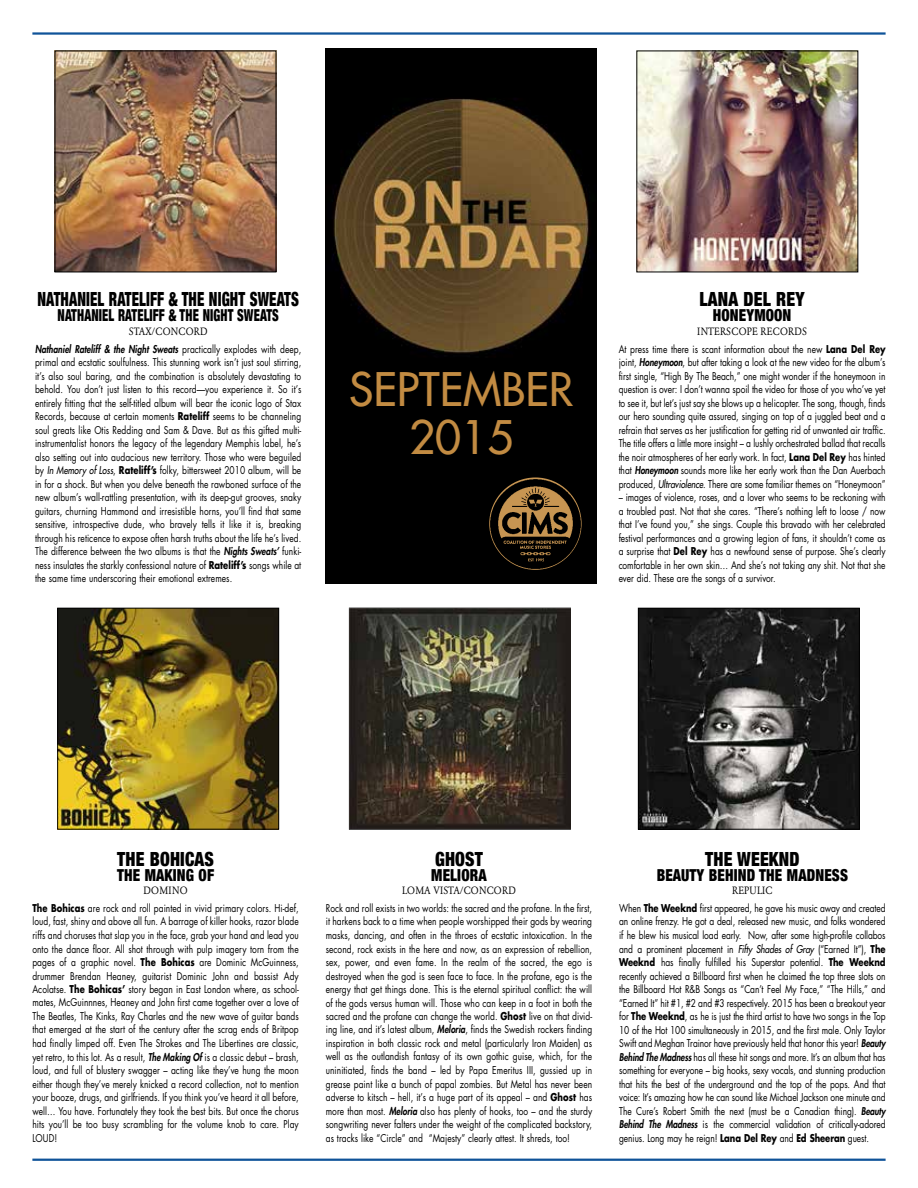
<style>
.page{position:relative;width:918px;height:1188px;background:#fff}
.page>*{position:absolute;margin:0;border:0;box-sizing:border-box;transform-origin:0 0}
.t1{font:45px/48px "Futura";color:#c28b42;text-align:center}
.t2{font:900 condensed 19.5px "Helvetica Neue";letter-spacing:.01em;color:#000;scale:.9 1}
.t3{font:900 condensed 19.5px "Helvetica Neue";letter-spacing:.01em;color:#000;scale:.75 1}
.t4{font:900 condensed 16.5px "Helvetica Neue";letter-spacing:.01em;color:#000;scale:.9 1}
.t5{font:900 condensed 16.5px "Helvetica Neue";letter-spacing:.01em;color:#000;scale:.75 1}
.t6{font:10.5px/13.5px "Futura";letter-spacing:.005em;color:#000;text-align:justify;scale:.8 1}
.t7{font:10.5px "Garamond BE";letter-spacing:.02em;color:#000;scale:.9 1}
.s1{font-weight:800;font-style:italic}
.s2{font-weight:700}
.s3{font-style:italic}
</style>
<div class="page">
<hr style="left:32px;top:1159px;width:854px;height:2px;background:#0f5399">
<hr style="left:32px;top:32px;width:854px;height:3px;background:#0f5399">
<div style="left:326px;top:49px;width:271px;height:535px;background:#000"></div>
<img style="left:332px;top:98px;width:259px;height:256px">
<img style="left:490px;top:478px;width:91px;height:91px">
<img style="left:640px;top:610px;width:218px;height:218px">
<div style="left:638px;top:608px;width:222px;height:222px;border:1px solid #000"></div>
<img style="left:59px;top:610px;width:218px;height:217px">
<div style="left:57px;top:608px;width:222px;height:221px;border:1px solid #000"></div>
<img style="left:639px;top:53px;width:217px;height:217px">
<img style="left:57px;top:53px;width:217px;height:217px">
<img style="left:349px;top:608px;width:221px;height:221px">
<h2 class="t3" style="left:37px;top:283px;width:350px">NATHANIEL RATELIFF &amp; THE NIGHT SWEATS</h2>
<h3 class="t5" style="left:58px;top:302px;width:297px">NATHANIEL RATELIFF &amp; THE NIGHT SWEATS</h3>
<p class="t7" style="left:129px;top:325px;width:89px">STAX/CONCORD</p>
<p class="t6" style="left:35px;top:342px;width:334px"><span class="s1">Nathaniel Rateliff &amp; the Night Sweats</span> practically explodes with deep, primal and ecstatic soulfulness. This stunning work isn’t just soul stirring, it’s also soul baring, and the combination is absolutely devastating to behold. You don’t just listen to this record—you experience it. So it’s entirely fitting that the self-titled album will bear the iconic logo of Stax Records, because at certain moments <span class="s2">Rateliff</span> seems to be channeling soul greats like Otis Redding and Sam &amp; Dave. But as this gifted multi&shy;instrumentalist honors the legacy of the legendary Memphis label, he’s also setting out into audacious new territory. Those who were beguiled by <span class="s3">In Memory of Loss</span>, <span class="s2">Rateliff’s</span> folky, bittersweet 2010 album, will be in for a shock. But when you delve beneath the rawboned surface of the new album’s wall-rattling presentation, with its deep-gut grooves, snaky guitars, churning Hammond and irresistible horns, you’ll find that same sensitive, introspective dude, who bravely tells it like it is, breaking through his reticence to expose often harsh truths about the life he’s lived.<br>The difference between the two albums is that the <span class="s1">Nights Sweats’</span> funki&shy;ness insulates the starkly confessional nature of <span class="s2">Rateliff’s</span> songs while at the same time underscoring their emotional extremes.</p>
<h1 class="t1" style="left:349px;top:365px;width:226px">SEPTEMBER<br>2015</h1>
<h2 class="t2" style="left:700px;top:283px;width:118px">LANA DEL REY</h2>
<h3 class="t4" style="left:713px;top:302px;width:89px">HONEYMOON</h3>
<p class="t7" style="left:697px;top:325px;width:124px">INTERSCOPE RECORDS</p>
<p class="t6" style="left:619px;top:342px;width:335px">At press time there is scant information about the new <span class="s2">Lana Del Rey </span>joint, <span class="s1">Honeymoon</span>, but after taking a look at the new video for the album’s first single, “High By The Beach,” one might wonder if the honeymoon in question is over: I don’t wanna spoil the video for those of you who’ve yet to see it, but let’s just say she blows up a helicopter. The song, though, finds our hero sounding quite assured, singing on top of a juggled beat and a refrain that serves as her justification for getting rid of unwanted air traffic.<br>The title offers a little more insight – a lushly orchestrated ballad that recalls the noir atmospheres of her early work. In fact, <span class="s2">Lana Del Rey</span> has hinted that <span class="s1">Honeymoon</span> sounds more like her early work than the Dan Auerbach produced, <span class="s3">Ultraviolence</span>. There are some familiar themes on “Honeymoon”</p>
<p class="t6" style="left:619px;top:490px;width:335px">– images of violence, roses, and a lover who seems to be reckoning with a troubled past. Not that she cares. “There’s nothing left to loose / now that I’ve found you,” she sings. Couple this bravado with her celebrated festival performances and a growing legion of fans, it shouldn’t come as a surprise that <span class="s2">Del Rey</span> has a newfound sense of purpose. She’s clearly comfortable in her own skin… And she’s not taking any shit. Not that she ever did. These are the songs of a survivor.</p>
<h2 class="t2" style="left:117px;top:843px;width:109px">THE BOHICAS</h2>
<h3 class="t4" style="left:117px;top:861px;width:109px">THE MAKING OF</h3>
<p class="t7" style="left:143px;top:884px;width:51px">DOMINO</p>
<p class="t6" style="left:32px;top:901px;width:335px"><span class="s2">The Bohicas</span> are rock and roll painted in vivid primary colors. Hi-def, loud, fast, shiny and above all fun. A barrage of killer hooks, razor blade riffs and choruses that slap you in the face, grab your hand and lead you onto the dance floor. All shot through with pulp imagery torn from the pages of a graphic novel. <span class="s2">The Bohicas</span> are Dominic McGuinness, drummer Brendan Heaney, guitarist Dominic John and bassist Ady Acolatse. <span class="s2">The Bohicas’</span> story began in East London where, as school&shy;mates, McGuinnnes, Heaney and John first came together over a love of The Beatles, The Kinks, Ray Charles and the new wave of guitar bands that emerged at the start of the century after the scrag ends of Britpop had finally limped off. Even The Strokes and The Libertines are classic, yet retro, to this lot. As a result, <span class="s1">The Making Of</span> is a classic debut – brash, loud, and full of blustery swagger – acting like they’ve hung the moon either though they’ve merely knicked a record collection, not to mention your booze, drugs, and girlfriends. If you think you’ve heard it all before, well… You have. Fortunately they took the best bits. But once the chorus hits you’ll be too busy scrambling for the volume knob to care. Play LOUD!</p>
<h2 class="t2" style="left:435px;top:843px;width:55px">GHOST</h2>
<h3 class="t4" style="left:431px;top:861px;width:63px">MELIORA</h3>
<p class="t7" style="left:402px;top:884px;width:128px">LOMA VISTA/CONCORD</p>
<p class="t6" style="left:326px;top:901px;width:335px">Rock and roll exists in two worlds: the sacred and the profane. In the first, it harkens back to a time when people worshipped their gods by wearing masks, dancing, and often in the throes of ecstatic intoxication. In the second, rock exists in the here and now, as an expression of rebellion, sex, power, and even fame. In the realm of the sacred, the ego is destroyed when the god is seen face to face. In the profane, ego is the energy that get things done. This is the eternal spiritual conflict: the will of the gods versus human will. Those who can keep in a foot in both the sacred and the profane can change the world. <span class="s2">Ghost</span> live on that divid&shy;ing line, and it’s latest album, <span class="s1">Meloria</span>, finds the Swedish rockers finding inspiration in both classic rock and metal (particularly Iron Maiden) as well as the outlandish fantasy of its own gothic guise, which, for the uninitiated, finds the band – led by Papa Emeritus III, gussied up in grease paint like a bunch of papal zombies. But Metal has never been adverse to kitsch – hell, it’s a huge part of its appeal – and <span class="s2">Ghost</span> has more than most. <span class="s1">Meloria</span> also has plenty of hooks, too – and the sturdy songwriting never falters under the weight of the complicated backstory, as tracks like “Circle” and “Majesty” clearly attest. It shreds, too!</p>
<h2 class="t2" style="left:705px;top:843px;width:106px">THE WEEKND</h2>
<h3 class="t4" style="left:657px;top:861px;width:214px">BEAUTY BEHIND THE MADNESS</h3>
<p class="t7" style="left:732px;top:884px;width:47px">REPULIC</p>
<p class="t6" style="left:619px;top:901px;width:335px">When <span class="s2">The Weeknd</span> first appeared, he gave his music away and created an online frenzy. He got a deal, released new music, and folks wondered if he blew his musical load early. Now, after some high-profile collabos and a prominent placement in <span class="s3">Fifty Shades of Gray</span> (“Earned It”), <span class="s2">The Weeknd</span> has finally fulfilled his Superstar potential. <span class="s2">The Weeknd </span>recently achieved a Billboard first when he claimed the top three slots on the Billboard Hot R&amp;B Songs as “Can’t Feel My Face,” “The Hills,” and “Earned It” hit #1, #2 and #3 respectively. 2015 has been a breakout year for <span class="s2">The Weeknd</span>, as he is just the third artist to have two songs in the Top 10 of the Hot 100 simultaneously in 2015, and the first male. Only Taylor Swift and Meghan Trainor have previously held that honor this year! <span class="s1">Beauty Behind The Madness</span> has all these hit songs and more. It’s an album that has something for everyone – big hooks, sexy vocals, and stunning production that hits the best of the underground and the top of the pops. And that voice: It’s amazing how he can sound like Michael Jackson one minute and The Cure’s Robert Smith the next (must be a Canadian thing). <span class="s1">Beauty Behind The Madness</span> is the commercial validation of critically-adored genius. Long may he reign! <span class="s2">Lana Del Rey</span> and <span class="s2">Ed Sheeran</span> guest.</p>
</div>
